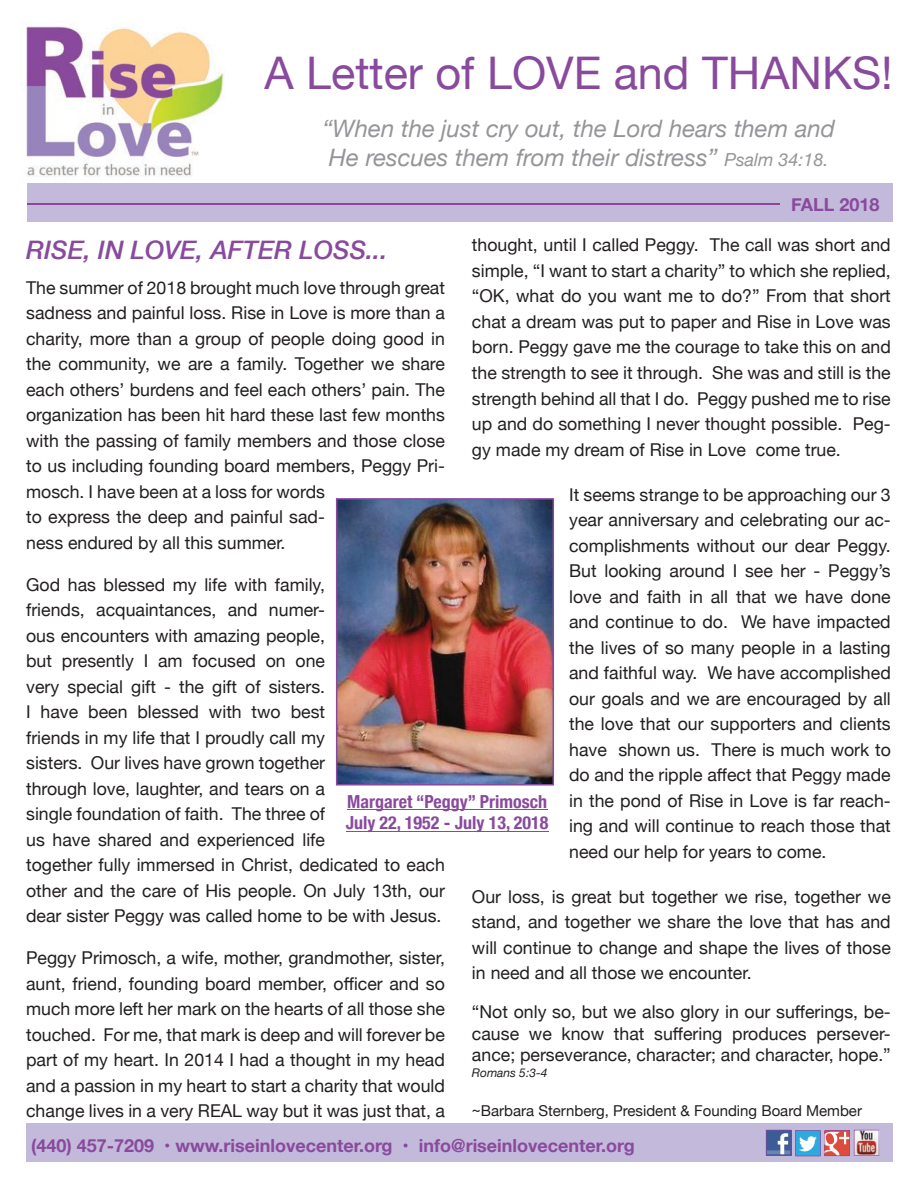
<style>
.page{position:relative;width:918px;height:1188px;background:#fff}
.page>*{position:absolute;margin:0;border:0;box-sizing:border-box;transform-origin:0 0}
.t1{font:45px "Helvetica Neue";color:#894a9d}
.t2{font:italic 500 25.5px "Helvetica Neue";color:#894a9d}
.t3{font:italic 24px/28.8px "Helvetica Neue";color:#939598}
.t4{font:700 18px "Helvetica Neue";color:#894a9d}
.t5{font:700 condensed 18px/21.6px "Helvetica Neue";color:#894a9d}
.t6{font:17.7px/25.5px "Helvetica Neue";color:#231f20;text-align:justify}
.t7{font:15px "Helvetica Neue";color:#231f20}
.t8{font:italic 12px "Helvetica Neue";color:#231f20}
.s1{font-size:18px}
</style>
<div class="page">
<img style="left:26px;top:21px;width:199px;height:156px">
<div style="left:27px;top:183px;width:865px;height:39px;background:#c3b9da"></div>
<div style="left:26px;top:1123px;width:866px;height:39px;background:#c3b9da"></div>
<hr style="left:27px;top:204px;width:752px;height:1px;background:#894a9d">
<svg style="left:766px;top:1130px;width:113px;height:26px;background:#9d94ad"></svg>
<img style="left:336px;top:498px;width:218px;height:288px">
<hr style="left:347px;top:809px;width:200px;height:1px;background:#894a9d">
<hr style="left:346px;top:831px;width:203px;height:1px;background:#894a9d">
<h1 class="t1" style="left:265px;top:40px;width:630px">A Letter of LOVE and THANKS!</h1>
<h3 class="t3" style="left:322px;top:115px;width:514px">“When the just cry out, the Lord hears them and<br>He rescues them from their distress” <span class="s1">Psalm 34:18.</span></h3>
<p class="t4" style="left:791px;top:190px;width:90px">FALL 2018</p>
<p class="t6" style="left:472px;top:233px;width:420px">thought, until I called Peggy. The call was short and simple, “I want to start a charity” to which she replied, “OK, what do you want me to do?” From that short chat a dream was put to paper and Rise in Love was born. Peggy gave me the courage to take this on and the strength to see it through. She was and still is the strength behind all that I do. Peggy pushed me to rise up and do something I never thought possible. Peg&shy;gy made my dream of Rise in Love come true.</p>
<p class="t6" style="left:569px;top:482px;width:323px">It seems strange to be approaching our 3 year anniversary and celebrating our ac&shy;complishments without our dear Peggy.<br>But looking around I see her - Peggy’s love and faith in all that we have done and continue to do. We have impacted the lives of so many people in a lasting and faithful way. We have accomplished our goals and we are encouraged by all the love that our supporters and clients have shown us. There is much work to do and the ripple affect that Peggy made in the pond of Rise in Love is far reach&shy;ing and will continue to reach those that need our help for years to come.</p>
<p class="t6" style="left:472px;top:885px;width:420px">Our loss, is great but together we rise, together we stand, and together we share the love that has and will continue to change and shape the lives of those in need and all those we encounter.</p>
<p class="t6" style="left:472px;top:1002px;width:420px;line-height:21.3px">“Not only so, but we also glory in our sufferings, be&shy;cause we know that suffering produces persever&shy;ance; perseverance, character; and character, hope.”</p>
<p class="t8" style="left:472px;top:1064px;width:77px">Romans 5:3-4</p>
<p class="t7" style="left:472px;top:1100px;width:392px">~Barbara Sternberg, President &amp; Founding Board Member</p>
<h2 class="t2" style="left:26px;top:228px;width:363px">RISE, IN LOVE, AFTER LOSS...</h2>
<p class="t6" style="left:26px;top:276px;width:420px;text-align:left">The summer of 2018 brought much love through great sadness and painful loss. Rise in Love is more than a charity, more than a group of people doing good in the community, we are a family. Together we share each others’ burdens and feel each others’ pain. The organization has been hit hard these last few months with the passing of family members and those close to us including founding board members, Peggy Pri&shy;mosch. I have been at a loss for words<br>to express the deep and painful sad-<br>ness endured by all this summer.</p>
<p class="t6" style="left:26px;top:573px;width:420px;text-align:left">God has blessed my life with family,<br>friends, acquaintances, and numer-<br>ous encounters with amazing people,<br>but presently I am focused on one<br>very special gift - the gift of sisters.<br>I have been blessed with two best<br>friends in my life that I proudly call my<br>sisters. Our lives have grown together<br>through love, laughter, and tears on a<br>single foundation of faith. The three of<br>us have shared and experienced life<br>together fully immersed in Christ, dedicated to each other and the care of His people. On July 13th, our dear sister Peggy was called home to be with Jesus.</p>
<p class="t6" style="left:26px;top:946px;width:420px">Peggy Primosch, a wife, mother, grandmother, sister, aunt, friend, founding board member, officer and so much more left her mark on the hearts of all those she touched. For me, that mark is deep and will forever be part of my heart. In 2014 I had a thought in my head and a passion in my heart to start a charity that would change lives in a very REAL way but it was just that, a</p>
<p class="t5" style="left:346px;top:789px;width:204px">Margaret “Peggy” Primosch<br>July 22, 1952 - July 13, 2018</p>
<p class="t4" style="left:31px;top:1131px;width:605px">(440) 457-7209 • www.riseinlovecenter.org • info@riseinlovecenter.org</p>
</div>
